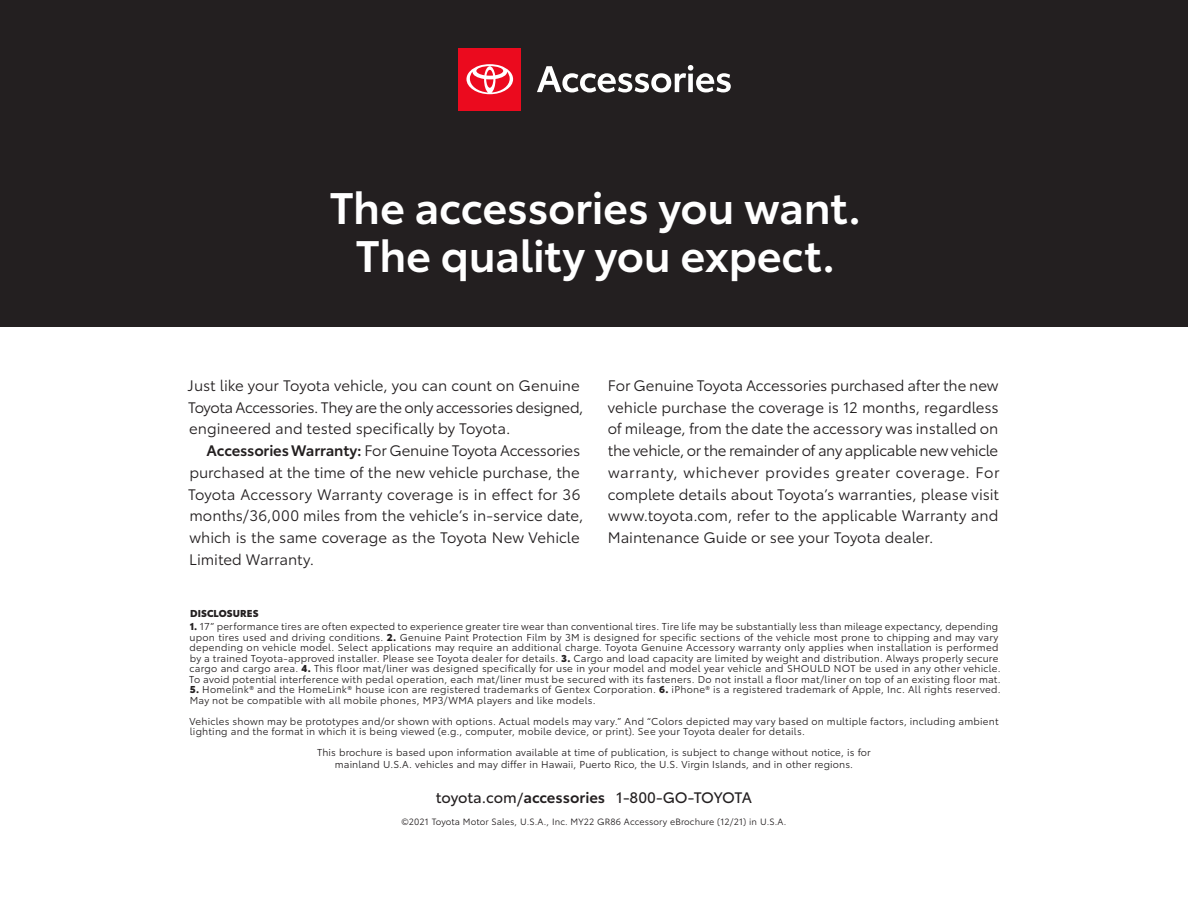
<style>
.page{position:relative;width:1188px;height:918px;background:#fff}
.page>*{position:absolute;margin:0;border:0;box-sizing:border-box;transform-origin:0 0}
._2019_BACK_COVER_Hed{font:600 43.5px/47.8px "Toyota Type";letter-spacing:-.01em;color:#fff;text-align:center}
._2019_BACK_COVER_Cop{font:15px/21.8px "Toyota Type";letter-spacing:-.005em;color:#231f20}
.t1{font:15px "Toyota Type";letter-spacing:-.005em;color:#231f20}
._2019_DISCLOSURE_Cop{font:9.9px/10.5px "Toyota Type";letter-spacing:.02em;color:#231f20}
._2020_DISCLOSURE_Cop{font:9.9px/10.5px "Toyota Type";letter-spacing:.02em;color:#231f20}
._2019_BACK_COVER_Foo{font:9.9px/11.9px "Toyota Type";letter-spacing:.01em;color:#231f20;text-align:center}
._2020_DISCLOSURE_Cop-2{font:900 9.9px "Toyota Type";letter-spacing:.01em;color:#231f20}
._2019_BACK_COVER_Foo-2{font:9px "Toyota Type";letter-spacing:.01em;color:#231f20}
.s1{font-weight:600}
.s2{font-weight:900}
</style>
<div class="page">
<div style="left:0;top:0;width:1188px;height:327px;background:#231f20"></div>
<svg style="left:537px;top:65px;width:194px;height:27px"></svg>
<div style="left:459px;top:48px;width:62px;height:62px;background:#eb0a1e"></div>
<svg style="left:466px;top:64px;width:47px;height:30px"></svg>
<p class="_2019_BACK_COVER_Hed" style="left:330px;top:181px;width:533px">The accessories you want.<br>The quality you expect.</p>
<p class="_2019_BACK_COVER_Cop" style="left:188px;top:373px;width:397px">Just like your Toyota vehicle, you can count on Genuine<br>Toyota Accessories. They are the only accessories designed, engineered and tested specifically by Toyota.</p>
<p class="_2019_BACK_COVER_Cop" style="left:188px;top:439px;width:397px;text-indent:19px"><span class="s1">Accessories Warranty:</span> For Genuine Toyota Accessories purchased at the time of the new vehicle purchase, the Toyota Accessory Warranty coverage is in effect for 36 months/36,000 miles from the vehicle’s in-service date, which is the same coverage as the Toyota New Vehicle Limited Warranty.</p>
<p class="_2019_BACK_COVER_Cop" style="left:608px;top:373px;width:393px;text-align:justify">For Genuine Toyota Accessories purchased after the new vehicle purchase the coverage is 12 months, regardless of mileage, from the date the accessory was installed on the vehicle, or the remainder of any applicable new vehicle warranty, whichever provides greater coverage. For complete details about Toyota’s warranties, please visit www.toyota.com, refer to the applicable Warranty and Maintenance Guide or see your Toyota dealer.</p>
<p class="_2020_DISCLOSURE_Cop-2" style="left:190px;top:605px;width:70px">DISCLOSURES</p>
<p class="_2019_DISCLOSURE_Cop" style="left:189px;top:621px;width:813px"><span class="s2">1.</span> 17” performance tires are often expected to experience greater tire wear than conventional tires. Tire life may be substantially less than mileage expectancy, depending upon tires used and driving conditions. <span class="s2">2.</span> Genuine Paint Protection Film by 3M is designed for specific sections of the vehicle most prone to chipping and may vary depending on vehicle model. Select applications may require an additional charge. Toyota Genuine Accessory warranty only applies when installation is performed by a trained Toyota-approved installer. Please see Toyota dealer for details. <span class="s2">3.</span> Cargo and load capacity are limited by weight and distribution. Always properly secure cargo and cargo area. <span class="s2">4.</span> This floor mat/liner was designed specifically for use in your model and model year vehicle and SHOULD NOT be used in any other vehicle.<br>To avoid potential interference with pedal operation, each mat/liner must be secured with its fasteners. Do not install a floor mat/liner on top of an existing floor mat.</p>
<p class="_2019_DISCLOSURE_Cop" style="left:190px;top:684px;width:812px"><span class="s2">5.</span> Homelink® and the HomeLink® house icon are registered trademarks of Gentex Corporation. <span class="s2">6.</span> iPhone® is a registered trademark of Apple, Inc. All rights reserved.<br>May not be compatible with all mobile phones, MP3/WMA players and like models.</p>
<p class="_2020_DISCLOSURE_Cop" style="left:190px;top:715px;width:811px">Vehicles shown may be prototypes and/or shown with options. Actual models may vary.” And “Colors depicted may vary based on multiple factors, including ambient lighting and the format in which it is being viewed (e.g., computer, mobile device, or print). See your Toyota dealer for details.</p>
<p class="_2019_BACK_COVER_Foo" style="left:317px;top:746px;width:555px">This brochure is based upon information available at time of publication, is subject to change without notice, is for mainland U.S.A. vehicles and may differ in Hawaii, Puerto Rico, the U.S. Virgin Islands, and in other regions.</p>
<p class="t1" style="left:436px;top:787px;width:318px">toyota.com/<span class="s1">accessories</span> 1-800-GO-TOYOTA</p>
<p class="_2019_BACK_COVER_Foo-2" style="left:401px;top:815px;width:387px">©2021 Toyota Motor Sales, U.S.A., Inc. MY22 GR86 Accessory eBrochure (12/21) in U.S.A.</p>
</div>
